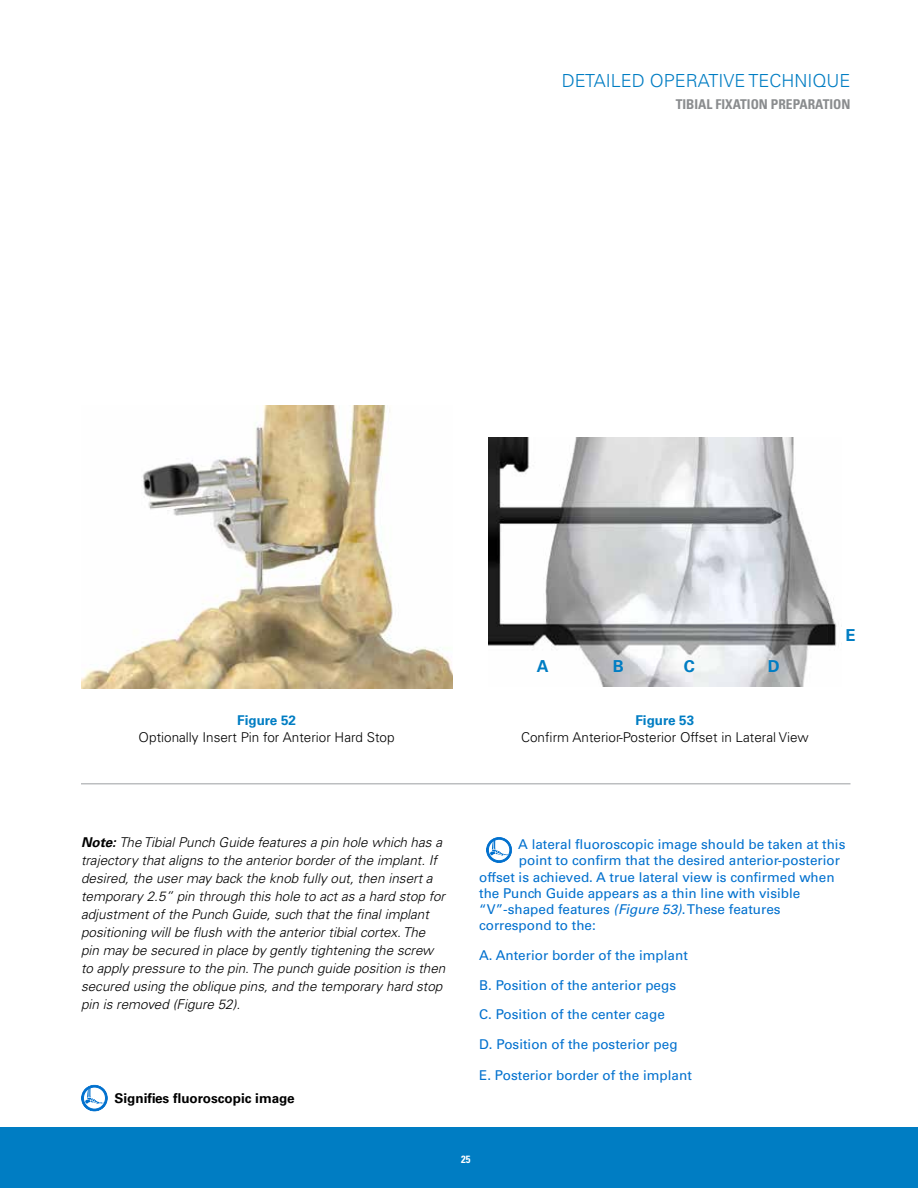
<style>
.page{position:relative;width:918px;height:1188px;background:#fff}
.page>*{position:absolute;margin:0;border:0;box-sizing:border-box;transform-origin:0 0}
.t1{font:300 18px "Univers LT Std";color:#007dc3}
.t2{font:700 16.5px "Univers LT Std";color:#007dc3}
.t3{font:italic 300 13.5px/18px "Univers LT Std";color:#000}
.t4{font:13.5px/29.7px "Univers LT Std";color:#0070ce}
.t5{font:300 13.5px "Univers LT Std";color:#000}
.t6{font:700 13.5px "Univers LT Std";color:#000}
.t7{font:700 condensed 13.5px "Univers LT Std";color:#8a8c8e}
.t8{font:700 13.5px "Univers LT Std";color:#007dc3}
.t9{font:700 condensed 10.5px "Univers LT Std";color:#fff}
.s1{font-weight:700}
.s2{font-style:italic}
</style>
<div class="page">
<div style="left:0;top:1127px;width:918px;height:61px;background:#007dc3"></div>
<hr style="left:81px;top:783px;width:769px;height:1px;background:#bcbec0">
<div style="left:486px;top:837px;width:26px;height:26px;border:1px solid #0070ce;border-radius:50%"></div>
<svg style="left:488px;top:839px;width:22px;height:22px"></svg>
<img style="left:489px;top:438px;width:348px;height:248px">
<img style="left:81px;top:405px;width:371px;height:284px">
<svg style="left:81px;top:1085px;width:27px;height:27px"></svg>
<div style="left:81px;top:1085px;width:27px;height:26px;border:1px solid #0070ce;border-radius:50%"></div>
<svg style="left:83px;top:1087px;width:23px;height:22px"></svg>
<h1 class="t1" style="left:562px;top:70px;width:290px">DETAILED OPERATIVE TECHNIQUE</h1>
<p class="t7" style="left:676px;top:95px;width:176px">TIBIAL FIXATION PREPARATION</p>
<p class="t8" style="left:237px;top:713px;width:60px">Figure 52</p>
<p class="t5" style="left:139px;top:729px;width:257px">Optionally Insert Pin for Anterior Hard Stop</p>
<p class="t2" style="left:537px;top:657px;width:13px">A</p>
<p class="t2" style="left:613px;top:657px;width:13px">B</p>
<p class="t2" style="left:684px;top:657px;width:13px">C</p>
<p class="t2" style="left:768px;top:657px;width:13px">D</p>
<p class="t8" style="left:635px;top:713px;width:60px">Figure 53</p>
<p class="t5" style="left:521px;top:729px;width:289px">Confirm Anterior-Posterior Offset in Lateral View</p>
<p class="t2" style="left:845px;top:626px;width:12px">E</p>
<p class="t3" style="left:81px;top:833px;width:366px"><span class="s1">Note:</span> The Tibial Punch Guide features a pin hole which has a trajectory that aligns to the anterior border of the implant. If desired, the user may back the knob fully out, then insert a temporary 2.5” pin through this hole to act as a hard stop for adjustment of the Punch Guide, such that the final implant positioning will be flush with the anterior tibial cortex. The pin may be secured in place by gently tightening the screw to apply pressure to the pin. The punch guide position is then secured using the oblique pins, and the temporary hard stop pin is removed (Figure 52).</p>
<p class="t4" style="left:518px;top:830px;width:329px">A lateral fluoroscopic image should be taken at this</p>
<p class="t4" style="left:519px;top:846px;width:323px">point to confirm that the desired anterior-posterior</p>
<p class="t4" style="left:479px;top:862px;width:357px">offset is achieved. A true lateral view is confirmed when</p>
<p class="t4" style="left:479px;top:878px;width:323px">the Punch Guide appears as a thin line with visible</p>
<p class="t4" style="left:479px;top:894px;width:303px">“V”-shaped features <span class="s2">(Figure 53)</span>. These features</p>
<p class="t4" style="left:479px;top:911px;width:118px">correspond to the:</p>
<p class="t4" style="left:479px;top:940px;width:210px">A. Anterior border of the implant</p>
<p class="t4" style="left:479px;top:970px;width:198px">B. Position of the anterior pegs<br>C. Position of the center cage</p>
<p class="t4" style="left:479px;top:1029px;width:200px">D. Position of the posterior peg</p>
<p class="t4" style="left:479px;top:1061px;width:214px">E. Posterior border of the implant</p>
<p class="t6" style="left:114px;top:1090px;width:182px">Signifies fluoroscopic image</p>
<p class="t9" style="left:461px;top:1153px;width:11px">25</p>
</div>
